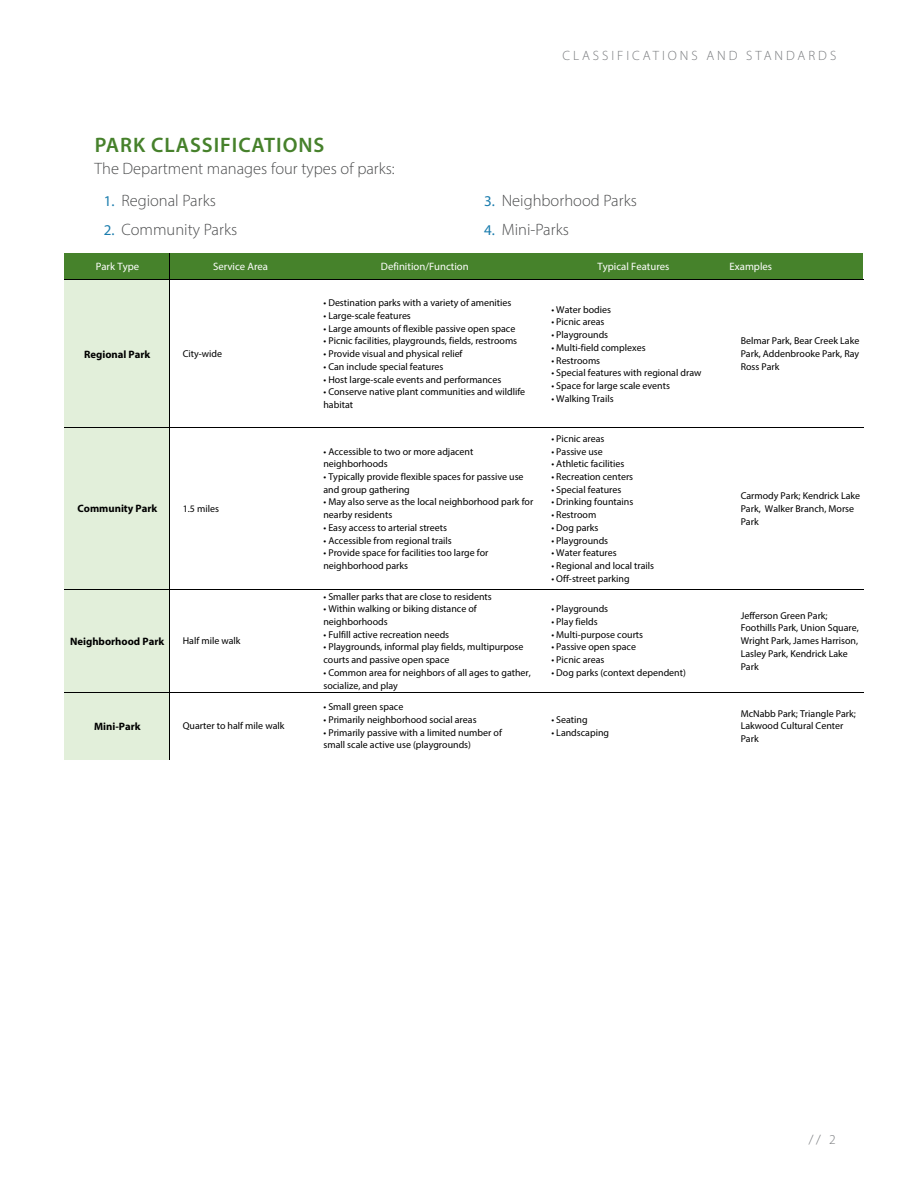
<style>
.page{position:relative;width:918px;height:1188px;background:#fff}
.page>*{position:absolute;margin:0;border:0;box-sizing:border-box;transform-origin:0 0}
.Subhead_2_span{font:600 21px "Myriad Pro";letter-spacing:.045em;color:#46812b}
.Subhead_2_span-2{font:300 16.5px "Myriad Pro";color:#4b4c4d}
.Header_2{font:300 13.5px "Myriad Pro";letter-spacing:.22em;color:#76787b}
.Pager_Header___Numbe{font:300 13.5px "Myriad Pro";color:#76787b}
.t1{font:10.65px "Myriad Pro";color:#fff}
.t2{font:700 10.65px "Myriad Pro";color:#000}
.t3{font:9.9px/12.8px "Myriad Pro";color:#000}
.s1{font-weight:400;font-size:15px;color:#1a7cad}
</style>
<div class="page">
<div style="left:65px;top:253px;width:798px;height:27px;background:#46822b"></div>
<div style="left:65px;top:280px;width:105px;height:479px;background:#e2efda"></div>
<hr style="left:170px;top:253px;width:1px;height:506px;background:#000">
<hr style="left:64px;top:280px;width:799px;height:1px;background:#000">
<hr style="left:64px;top:427px;width:799px;height:1px;background:#000">
<hr style="left:64px;top:589px;width:799px;height:1px;background:#000">
<hr style="left:64px;top:692px;width:799px;height:1px;background:#000">
<p class="Subhead_2_span" style="left:95px;top:131px;width:231px">PARK CLASSIFICATIONS</p>
<p class="Subhead_2_span-2" style="left:95px;top:159px;width:302px">The Department manages four types of parks:</p>
<p class="Subhead_2_span-2" style="left:104px;top:190px;width:113px"><span class="s1">1.</span> Regional Parks</p>
<p class="Subhead_2_span-2" style="left:104px;top:219px;width:135px"><span class="s1">2.</span> Community Parks</p>
<p class="Header_2" style="left:562px;top:48px;width:275px">CLASSIFICATIONS AND STANDARDS</p>
<p class="Subhead_2_span-2" style="left:484px;top:190px;width:154px"><span class="s1">3.</span> Neighborhood Parks</p>
<p class="Subhead_2_span-2" style="left:484px;top:219px;width:86px"><span class="s1">4.</span> Mini-Parks</p>
<p class="t1" style="left:96px;top:260px;width:45px">Park Type</p>
<p class="t1" style="left:213px;top:260px;width:56px">Service Area</p>
<p class="t1" style="left:381px;top:260px;width:89px">Definition/Function</p>
<p class="t1" style="left:598px;top:260px;width:73px">Typical Features</p>
<p class="t1" style="left:730px;top:260px;width:44px">Examples</p>
<p class="t2" style="left:84px;top:347px;width:68px">Regional Park</p>
<p class="t3" style="left:183px;top:347px;width:41px">City-wide</p>
<p class="t2" style="left:78px;top:502px;width:81px">Community Park</p>
<p class="t3" style="left:183px;top:502px;width:38px">1.5 miles</p>
<p class="t2" style="left:70px;top:634px;width:96px">Neighborhood Park</p>
<p class="t3" style="left:183px;top:634px;width:59px">Half mile walk</p>
<p class="t2" style="left:94px;top:719px;width:48px">Mini-Park</p>
<p class="t3" style="left:183px;top:719px;width:103px">Quarter to half mile walk</p>
<p class="t3" style="left:323px;top:296px;width:190px">• Destination parks with a variety of amenities</p>
<p class="t3" style="left:323px;top:309px;width:89px">• Large-scale features</p>
<p class="t3" style="left:323px;top:322px;width:193px">• Large amounts of flexible passive open space</p>
<p class="t3" style="left:323px;top:335px;width:195px">• Picnic facilities, playgrounds, fields, restrooms</p>
<p class="t3" style="left:323px;top:347px;width:141px">• Provide visual and physical relief</p>
<p class="t3" style="left:323px;top:360px;width:122px">• Can include special features</p>
<p class="t3" style="left:323px;top:373px;width:179px">• Host large-scale events and performances</p>
<p class="t3" style="left:323px;top:386px;width:203px">• Conserve native plant communities and wildlife habitat</p>
<p class="t3" style="left:323px;top:445px;width:151px">• Accessible to two or more adjacent neighborhoods</p>
<p class="t3" style="left:323px;top:470px;width:202px">• Typically provide flexible spaces for passive use and group gathering</p>
<p class="t3" style="left:323px;top:496px;width:211px">• May also serve as the local neighborhood park for nearby residents</p>
<p class="t3" style="left:323px;top:521px;width:125px">• Easy access to arterial streets</p>
<p class="t3" style="left:323px;top:534px;width:130px">• Accessible from regional trails</p>
<p class="t3" style="left:323px;top:547px;width:167px">• Provide space for facilities too large for neighborhood parks</p>
<p class="t3" style="left:323px;top:590px;width:170px">• Smaller parks that are close to residents</p>
<p class="t3" style="left:323px;top:602px;width:155px">• Within walking or biking distance of neighborhoods</p>
<p class="t3" style="left:323px;top:628px;width:127px">• Fulfill active recreation needs</p>
<p class="t3" style="left:323px;top:641px;width:201px">• Playgrounds, informal play fields, multipurpose courts and passive open space</p>
<p class="t3" style="left:323px;top:666px;width:209px">• Common area for neighbors of all ages to gather, socialize, and play</p>
<p class="t3" style="left:323px;top:700px;width:81px">• Small green space</p>
<p class="t3" style="left:323px;top:713px;width:155px">• Primarily neighborhood social areas</p>
<p class="t3" style="left:323px;top:726px;width:180px">• Primarily passive with a limited number of small scale active use (playgrounds)</p>
<p class="t3" style="left:551px;top:303px;width:61px">• Water bodies</p>
<p class="t3" style="left:551px;top:316px;width:55px">• Picnic areas</p>
<p class="t3" style="left:551px;top:328px;width:58px">• Playgrounds</p>
<p class="t3" style="left:551px;top:341px;width:96px">• Multi-field complexes</p>
<p class="t3" style="left:551px;top:354px;width:50px">• Restrooms</p>
<p class="t3" style="left:551px;top:366px;width:152px">• Special features with regional draw</p>
<p class="t3" style="left:551px;top:379px;width:120px">• Space for large scale events</p>
<p class="t3" style="left:551px;top:392px;width:64px">• Walking Trails</p>
<p class="t3" style="left:551px;top:432px;width:55px">• Picnic areas</p>
<p class="t3" style="left:551px;top:445px;width:53px">• Passive use</p>
<p class="t3" style="left:551px;top:457px;width:74px">• Athletic facilities</p>
<p class="t3" style="left:551px;top:470px;width:83px">• Recreation centers</p>
<p class="t3" style="left:551px;top:483px;width:72px">• Special features</p>
<p class="t3" style="left:551px;top:496px;width:84px">• Drinking fountains</p>
<p class="t3" style="left:551px;top:508px;width:46px">• Restroom</p>
<p class="t3" style="left:551px;top:521px;width:48px">• Dog parks</p>
<p class="t3" style="left:551px;top:534px;width:58px">• Playgrounds</p>
<p class="t3" style="left:551px;top:547px;width:67px">• Water features</p>
<p class="t3" style="left:551px;top:559px;width:104px">• Regional and local trails</p>
<p class="t3" style="left:551px;top:572px;width:80px">• Off-street parking</p>
<p class="t3" style="left:551px;top:602px;width:58px">• Playgrounds</p>
<p class="t3" style="left:551px;top:615px;width:48px">• Play fields</p>
<p class="t3" style="left:551px;top:628px;width:93px">• Multi-purpose courts</p>
<p class="t3" style="left:551px;top:641px;width:86px">• Passive open space</p>
<p class="t3" style="left:551px;top:653px;width:55px">• Picnic areas</p>
<p class="t3" style="left:551px;top:666px;width:136px">• Dog parks (context dependent)</p>
<p class="t3" style="left:551px;top:713px;width:38px">• Seating</p>
<p class="t3" style="left:551px;top:726px;width:59px">• Landscaping</p>
<p class="t3" style="left:741px;top:335px;width:120px;text-align:justify">Belmar Park, Bear Creek Lake Park, Addenbrooke Park, Ray Ross Park</p>
<p class="t3" style="left:741px;top:489px;width:121px">Carmody Park; Kendrick Lake<br>Park, Walker Branch, Morse<br>Park</p>
<p class="t3" style="left:741px;top:609px;width:120px">Jefferson Green Park;<br>Foothills Park, Union Square,<br>Wright Park, James Harrison,<br>Lasley Park, Kendrick Lake<br>Park</p>
<p class="t3" style="left:741px;top:707px;width:117px">McNabb Park; Triangle Park;<br>Lakwood Cultural Center<br>Park</p>
<p class="Pager_Header___Numbe" style="left:809px;top:1132px;width:29px">// 2</p>
</div>
